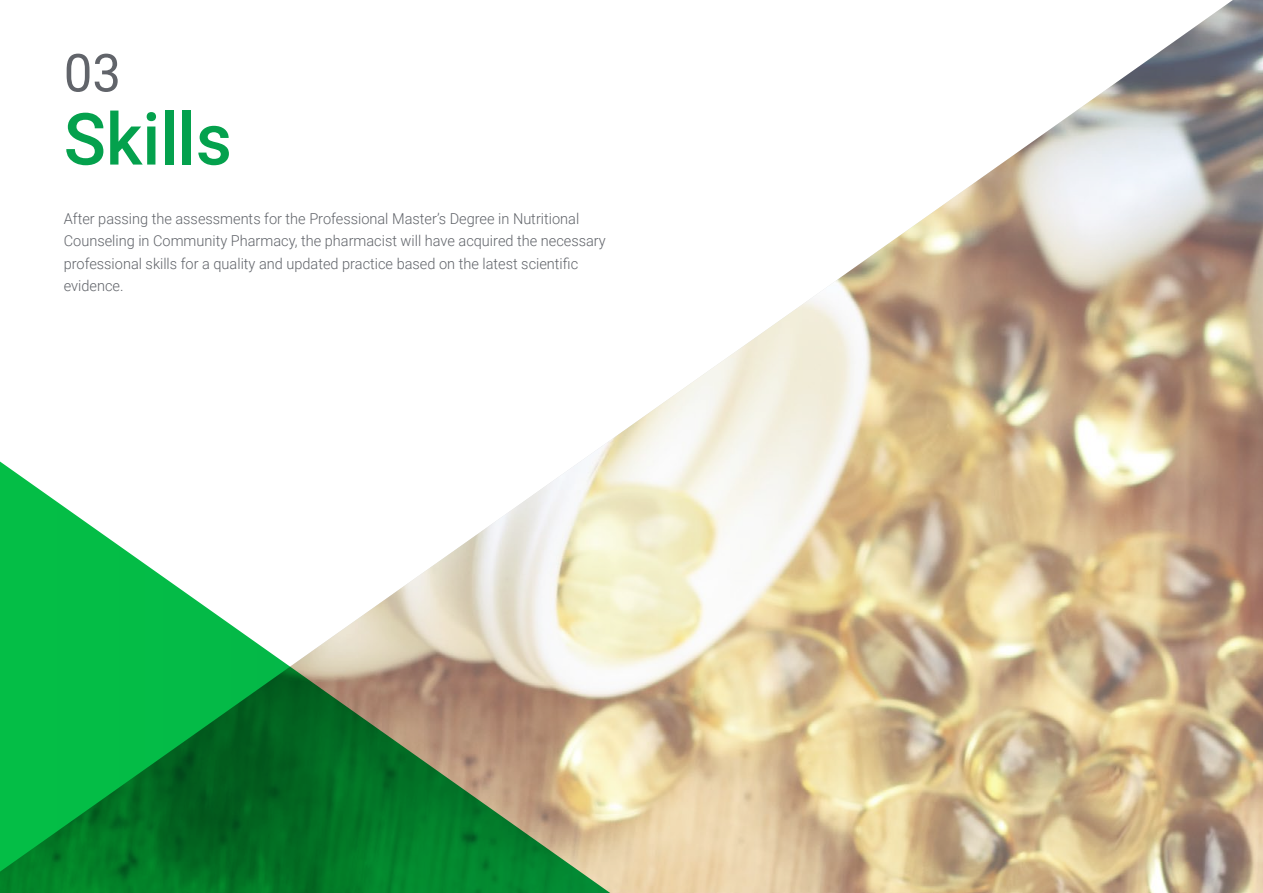
<style>
.page{position:relative;width:1263px;height:893px;background:#fff}
.page>*{position:absolute;margin:0;border:0;box-sizing:border-box;transform-origin:0 0}
.t1{font:500 72px "Roboto";color:#04a14d}
.t2{font:52.5px "Roboto";color:#61646a}
.t3{font:300 15px/22.5px "Roboto";color:#61646a}
</style>
<div class="page">
<img style="left:604px;top:0;width:659px;height:893px">
<svg style="left:0;top:446px;width:640px;height:447px"></svg>
<h2 class="t2" style="left:64px;top:36px;width:59px">03</h2>
<h1 class="t1" style="left:64px;top:89px;width:170px">Skills</h1>
<p class="t3" style="left:64px;top:207px;width:544px">After passing the assessments for the Professional Master’s Degree in Nutritional Counseling in Community Pharmacy, the pharmacist will have acquired the necessary professional skills for a quality and updated practice based on the latest scientific evidence.</p>
</div>
